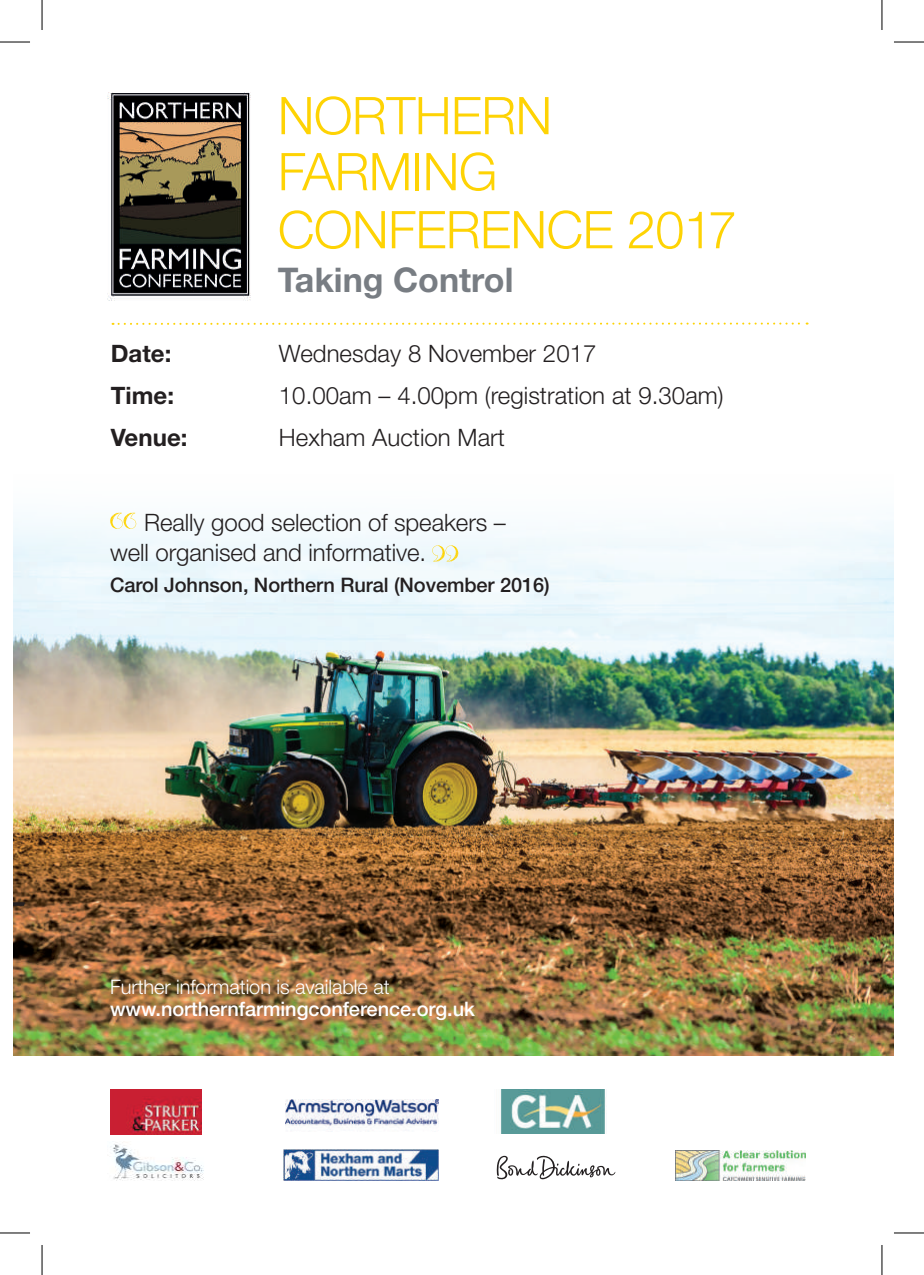
<style>
.page{position:relative;width:924px;height:1275px;background:#fff}
.page>*{position:absolute;margin:0;border:0;box-sizing:border-box;transform-origin:0 0}
.t1{font:64px "Minion Pro";color:#231f20}
.t2{font:300 52px/57px "Helvetica Neue";letter-spacing:-.01em;color:#fed304}
.t3{font:700 34px "Helvetica Neue";color:#787d83}
.t4{font:300 24px/30px "Helvetica Neue";color:#231f20}
.t5{font:700 24px "Helvetica Neue";color:#231f20}
.t6{font:500 20px "Helvetica Neue";letter-spacing:-.005em;color:#231f20}
.t7{font:500 20px "Helvetica Neue";letter-spacing:-.005em;color:#fff}
.t8{font:300 20px "Helvetica Neue";letter-spacing:-.005em;color:#fff}
</style>
<div class="page">
<img style="left:14px;top:565px;width:878px;height:490px">
<img style="left:110px;top:1089px;width:91px;height:45px">
<svg style="left:496px;top:1155px;width:119px;height:24px"></svg>
<img style="left:110px;top:1144px;width:94px;height:37px">
<img style="left:283px;top:1149px;width:155px;height:31px">
<img style="left:675px;top:1150px;width:130px;height:30px">
<svg style="left:112px;top:322px;width:695px;height:3px"></svg>
<img style="left:501px;top:1089px;width:104px;height:45px">
<img style="left:286px;top:1099px;width:152px;height:33px">
<img style="left:107px;top:92px;width:144px;height:209px">
<svg style="left:110px;top:513px;width:26px;height:16px"></svg>
<svg style="left:432px;top:545px;width:26px;height:16px"></svg>
<hr style="left:0;top:42px;width:30px;height:1px;background:#000">
<hr style="left:893px;top:42px;width:30px;height:1px;background:#000">
<hr style="left:0;top:1232px;width:30px;height:1px;background:#000">
<hr style="left:893px;top:1232px;width:30px;height:1px;background:#000">
<hr style="left:42px;top:0;width:1px;height:30px;background:#000">
<hr style="left:42px;top:1245px;width:1px;height:30px;background:#000">
<hr style="left:881px;top:0;width:1px;height:30px;background:#000">
<hr style="left:881px;top:1245px;width:1px;height:30px;background:#000">
<h2 class="t2" style="left:278px;top:86px;width:460px">NORTHERN<br>FARMING<br>CONFERENCE 2017</h2>
<h3 class="t3" style="left:278px;top:259px;width:237px">Taking Control</h3>
<p class="t5" style="left:111px;top:339px;width:62px">Date:</p>
<p class="t4" style="left:279px;top:338px;width:319px">Wednesday 8 November 2017</p>
<p class="t5" style="left:111px;top:380px;width:65px">Time:</p>
<p class="t4" style="left:279px;top:380px;width:446px">10.00am – 4.00pm (registration at 9.30am)</p>
<p class="t5" style="left:111px;top:422px;width:78px">Venue:</p>
<p class="t4" style="left:279px;top:421px;width:227px">Hexham Auction Mart</p>
<p class="t4" style="left:110px;top:507px;width:397px;text-indent:34px">Really good selection of speakers – well organised and informative.</p>
<p class="t6" style="left:110px;top:573px;width:441px">Carol Johnson, Northern Rural (November 2016)</p>
<h1 class="t1" style="left:6px;top:855px;width:24px">-</h1>
<p class="t8" style="left:110px;top:974px;width:281px">Further information is available at</p>
<p class="t7" style="left:110px;top:997px;width:366px">www.northernfarmingconference.org.uk</p>
</div>
